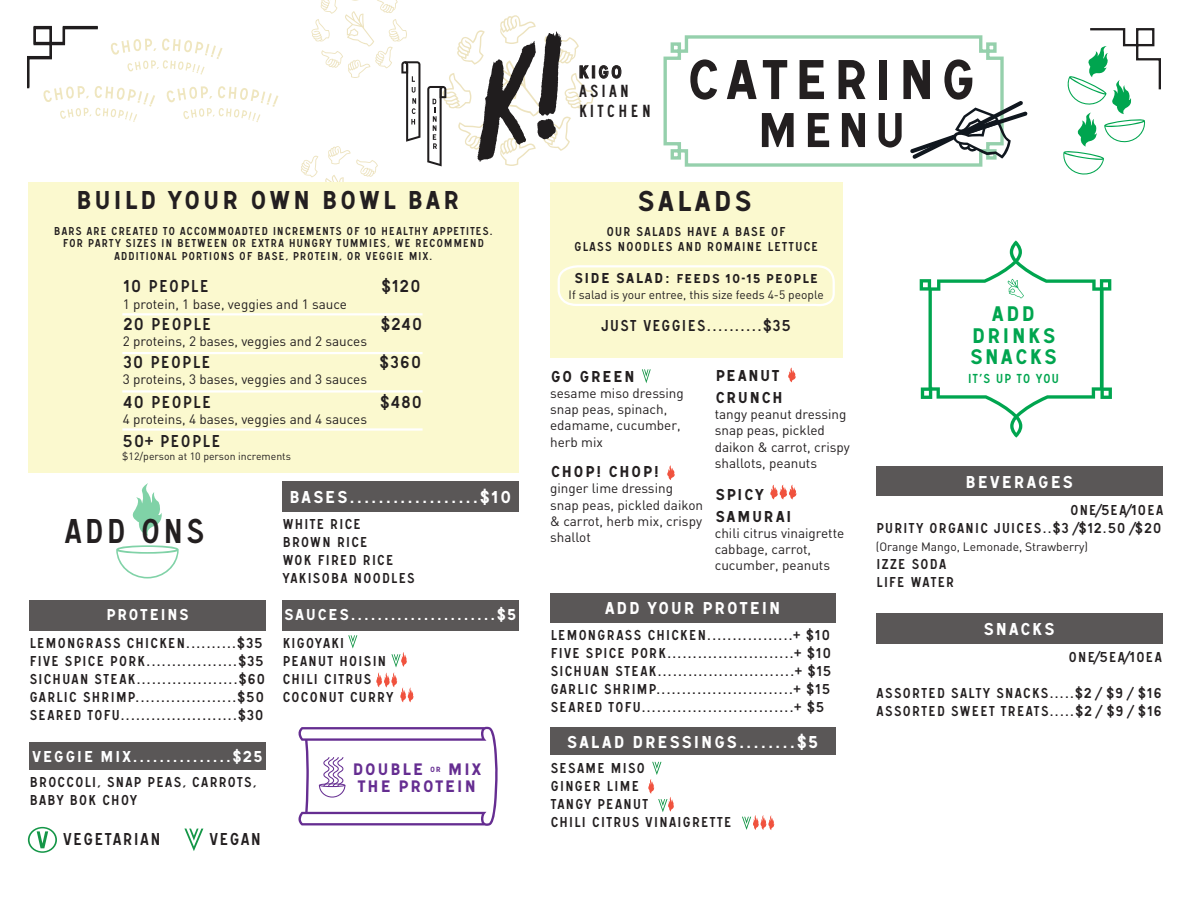
<style>
.page{position:relative;width:1188px;height:918px;background:#fff}
.page>*{position:absolute;margin:0;border:0;box-sizing:border-box;transform-origin:0 0}
.t1{font:58.5px "Signal No 1 D";color:#231f20}
.t2{font:51px "Signal No 1 D";color:#231f20}
.t3{font:36px "Signal No 2 D";color:#231f20}
.t4{font:30px "Signal No 1 D";color:#231f20}
.t5{font:27px "Signal No 1 D";color:#231f20}
.t6{font:22.05px/21.6px "Signal No 1 D";color:#00a54f;text-align:center}
.t7{font:18.3px/19.2px "Signal No 3 D";color:#231f20}
.t8{font:18.3px "Signal No 1 D";color:#231f20}
.t9{font:18px "Signal No 1 D";color:#fff}
.t10{font:18px "Signal No 2 D";color:#231f20}
.t11{font:17.4px/17px "Signal No 1 D";color:#652d91}
.t12{font:16.5px "Signal No 1 D";color:#fff}
.t13{font:16.5px/21.6px "Signal No 1 D";color:#231f20}
.t14{font:16.5px "Signal No 2 D";color:#231f20}
.t15{font:15px/18px "Signal No 2 D";color:#231f20}
.t16{font:13.65px "Signal No 2 D";color:#00a54f}
.t17{font:13.5px/16.2px "DIN";color:#231f20}
.t18{font:13.5px "Signal No 2 D";color:#231f20}
.t19{font:13.5px "Signal No 1 D";color:#231f20}
.t20{font:12px/12px "Signal No 2 D";color:#231f20;text-align:center}
.t21{font:12px "DIN";color:#231f20}
.t22{font:10.5px "DIN";color:#231f20}
.s1{font-size:15px}
</style>
<div class="page">
<svg style="left:663px;top:35px;width:341px;height:132px"></svg>
<svg style="left:427px;top:15px;width:194px;height:151px"></svg>
<svg style="left:910px;top:101px;width:118px;height:58px"></svg>
<svg style="left:301px;top:0;width:119px;height:182px"></svg>
<svg style="left:116px;top:545px;width:63px;height:34px"></svg>
<svg style="left:132px;top:483px;width:30px;height:53px"></svg>
<svg style="left:1063px;top:28px;width:98px;height:147px"></svg>
<svg style="left:27px;top:25px;width:251px;height:97px"></svg>
<div style="left:550px;top:182px;width:292px;height:175px;background:#fbf9cf"></div>
<div style="left:282px;top:482px;width:237px;height:30px;background:#5a5757"></div>
<div style="left:29px;top:600px;width:237px;height:30px;background:#5a5757"></div>
<div style="left:29px;top:742px;width:237px;height:28px;background:#5a5757"></div>
<div style="left:282px;top:600px;width:237px;height:30px;background:#5a5757"></div>
<div style="left:550px;top:727px;width:285px;height:28px;background:#5a5757"></div>
<svg style="left:642px;top:369px;width:9px;height:14px"></svg>
<div style="left:550px;top:593px;width:285px;height:30px;background:#5a5757"></div>
<svg style="left:298px;top:727px;width:200px;height:99px"></svg>
<svg style="left:348px;top:635px;width:9px;height:14px"></svg>
<svg style="left:376px;top:652px;width:38px;height:50px"></svg>
<svg style="left:648px;top:762px;width:26px;height:50px"></svg>
<svg style="left:742px;top:815px;width:32px;height:15px"></svg>
<svg style="left:770px;top:485px;width:27px;height:14px"></svg>
<svg style="left:184px;top:829px;width:19px;height:22px"></svg>
<svg style="left:28px;top:827px;width:29px;height:26px"></svg>
<svg style="left:557px;top:265px;width:278px;height:41px"></svg>
<svg style="left:788px;top:367px;width:8px;height:15px"></svg>
<svg style="left:667px;top:465px;width:8px;height:15px"></svg>
<div style="left:28px;top:182px;width:491px;height:291px;background:#fbf9cf"></div>
<hr style="left:122px;top:428px;width:301px;height:3px;background:#fff">
<svg style="left:920px;top:240px;width:192px;height:198px"></svg>
<div style="left:876px;top:466px;width:286px;height:30px;background:#5a5757"></div>
<div style="left:876px;top:613px;width:286px;height:30px;background:#5a5757"></div>
<hr style="left:122px;top:390px;width:301px;height:3px;background:#fff">
<hr style="left:122px;top:352px;width:301px;height:2px;background:#fff">
<hr style="left:122px;top:313px;width:301px;height:2px;background:#fff">
<p class="t5" style="left:75px;top:185px;width:388px">BUILD YOUR OWN BOWL BAR</p>
<p class="t20" style="left:54px;top:225px;width:441px">BARS ARE CREATED TO ACCOMMOADTED INCREMENTS OF 10 HEALTHY APPETITES.<br>FOR PARTY SIZES IN BETWEEN OR EXTRA HUNGRY TUMMIES, WE RECOMMEND</p>
<p class="t20" style="left:114px;top:250px;width:321px">ADDITIONAL PORTIONS OF BASE, PROTEIN, OR VEGGIE MIX.</p>
<p class="t10" style="left:123px;top:276px;width:88px">10 PEOPLE</p>
<p class="t10" style="left:381px;top:276px;width:42px">$120</p>
<p class="t17" style="left:123px;top:295px;width:226px">1 protein, 1 base, veggies and 1 sauce</p>
<p class="t10" style="left:123px;top:314px;width:91px">20 PEOPLE</p>
<p class="t10" style="left:380px;top:314px;width:44px">$240</p>
<p class="t17" style="left:123px;top:333px;width:246px">2 proteins, 2 bases, veggies and 2 sauces</p>
<p class="t10" style="left:123px;top:352px;width:90px">30 PEOPLE</p>
<p class="t10" style="left:379px;top:352px;width:44px">$360</p>
<p class="t17" style="left:123px;top:371px;width:246px">3 proteins, 3 bases, veggies and 3 sauces</p>
<p class="t10" style="left:123px;top:392px;width:91px">40 PEOPLE</p>
<p class="t10" style="left:380px;top:392px;width:45px">$480</p>
<p class="t17" style="left:123px;top:411px;width:246px">4 proteins, 4 bases, veggies and 4 sauces</p>
<p class="t10" style="left:122px;top:431px;width:100px">50+ PEOPLE</p>
<p class="t22" style="left:122px;top:450px;width:170px">$12/person at 10 person increments</p>
<p class="t3" style="left:63px;top:511px;width:144px">ADD ONS</p>
<p class="t12" style="left:105px;top:605px;width:86px">PROTEINS</p>
<p class="t15" style="left:29px;top:634px;width:235px">LEMONGRASS CHICKEN..........$35</p>
<p class="t15" style="left:29px;top:652px;width:236px">FIVE SPICE PORK..................$35</p>
<p class="t15" style="left:29px;top:670px;width:238px">SICHUAN STEAK....................$60</p>
<p class="t15" style="left:29px;top:688px;width:237px">GARLIC SHRIMP....................$50</p>
<p class="t15" style="left:29px;top:706px;width:236px">SEARED TOFU.......................$30</p>
<p class="t12" style="left:32px;top:747px;width:233px">VEGGIE MIX...............$25</p>
<p class="t15" style="left:29px;top:773px;width:230px">BROCCOLI, SNAP PEAS, CARROTS,<br>BABY BOK CHOY</p>
<p class="t10" style="left:62px;top:829px;width:100px">VEGETARIAN</p>
<p class="t10" style="left:209px;top:829px;width:54px">VEGAN</p>
<p class="t9" style="left:288px;top:487px;width:225px">BASES..................$10</p>
<p class="t15" style="left:282px;top:515px;width:81px">WHITE RICE</p>
<p class="t15" style="left:282px;top:533px;width:88px">BROWN RICE</p>
<p class="t15" style="left:282px;top:551px;width:114px">WOK FIRED RICE</p>
<p class="t15" style="left:282px;top:569px;width:135px">YAKISOBA NOODLES</p>
<p class="t12" style="left:283px;top:605px;width:235px">SAUCES......................$5</p>
<p class="t15" style="left:282px;top:634px;width:64px">KIGOYAKI</p>
<p class="t15" style="left:282px;top:652px;width:106px">PEANUT HOISIN</p>
<p class="t15" style="left:282px;top:670px;width:91px">CHILI CITRUS</p>
<p class="t15" style="left:282px;top:688px;width:113px">COCONUT CURRY</p>
<p class="t11" style="left:352px;top:761px;width:132px">DOUBLE <sup>OR</sup> MIX<br>THE PROTEIN</p>
<p class="t8" style="left:577px;top:62px;width:47px">KIGO</p>
<p class="t7" style="left:577px;top:82px;width:77px">ASIAN<br>KITCHEN</p>
<p class="t1" style="left:684px;top:46px;width:296px">CATERING</p>
<p class="t2" style="left:755px;top:101px;width:155px">MENU</p>
<p class="t4" style="left:636px;top:184px;width:118px">SALADS</p>
<p class="t18" style="left:606px;top:224px;width:181px">OUR SALADS HAVE A BASE OF</p>
<p class="t18" style="left:574px;top:239px;width:246px">GLASS NOODLES AND ROMAINE LETTUCE</p>
<p class="t19" style="left:574px;top:271px;width:246px"><span class="s1">SIDE SALAD:</span> FEEDS 10-15 PEOPLE</p>
<p class="t21" style="left:569px;top:287px;width:257px">If salad is your entree, this size feeds 4-5 people</p>
<p class="t14" style="left:601px;top:316px;width:192px">JUST VEGGIES..........$35</p>
<p class="t13" style="left:550px;top:366px;width:87px">GO GREEN</p>
<p class="t17" style="left:550px;top:385px;width:135px">sesame miso dressing</p>
<p class="t17" style="left:550px;top:401px;width:119px">snap peas, spinach,</p>
<p class="t17" style="left:550px;top:417px;width:132px">edamame, cucumber, herb mix</p>
<p class="t13" style="left:550px;top:461px;width:111px">CHOP! CHOP!</p>
<p class="t17" style="left:550px;top:480px;width:124px">ginger lime dressing</p>
<p class="t17" style="left:550px;top:496px;width:155px;text-align:justify">snap peas, pickled daikon &amp; carrot, herb mix, crispy shallot</p>
<p class="t13" style="left:715px;top:365px;width:70px">PEANUT<br>CRUNCH</p>
<p class="t17" style="left:715px;top:406px;width:133px">tangy peanut dressing</p>
<p class="t17" style="left:715px;top:422px;width:137px">snap peas, pickled daikon &amp; carrot, crispy shallots, peanuts</p>
<p class="t13" style="left:715px;top:484px;width:51px">SPICY</p>
<p class="t13" style="left:715px;top:506px;width:79px">SAMURAI</p>
<p class="t17" style="left:715px;top:525px;width:131px">chili citrus vinaigrette</p>
<p class="t17" style="left:715px;top:541px;width:98px">cabbage, carrot,</p>
<p class="t17" style="left:715px;top:557px;width:117px">cucumber, peanuts</p>
<p class="t9" style="left:604px;top:598px;width:179px">ADD YOUR PROTEIN</p>
<p class="t15" style="left:550px;top:626px;width:282px">LEMONGRASS CHICKEN.................+ $10</p>
<p class="t15" style="left:550px;top:644px;width:283px">FIVE SPICE PORK.........................+ $10</p>
<p class="t15" style="left:550px;top:662px;width:283px">SICHUAN STEAK...........................+ $15</p>
<p class="t15" style="left:550px;top:680px;width:282px">GARLIC SHRIMP...........................+ $15</p>
<p class="t15" style="left:550px;top:698px;width:276px">SEARED TOFU..............................+ $5</p>
<p class="t9" style="left:566px;top:732px;width:254px">SALAD DRESSINGS........$5</p>
<p class="t15" style="left:550px;top:759px;width:97px">SESAME MISO</p>
<p class="t15" style="left:550px;top:777px;width:91px">GINGER LIME</p>
<p class="t15" style="left:550px;top:795px;width:100px">TANGY PEANUT</p>
<p class="t15" style="left:550px;top:813px;width:184px">CHILI CITRUS VINAIGRETTE</p>
<h3 class="t6" style="left:969px;top:303px;width:90px">ADD<br>DRINKS<br>SNACKS</h3>
<p class="t16" style="left:967px;top:370px;width:94px">IT’S UP TO YOU</p>
<p class="t9" style="left:964px;top:472px;width:111px">BEVERAGES</p>
<p class="t15" style="left:1070px;top:501px;width:96px">ONE/5EA/10EA</p>
<p class="t15" style="left:876px;top:519px;width:287px">PURITY ORGANIC JUICES..$3 /$12.50 /$20</p>
<p class="t21" style="left:876px;top:539px;width:214px">(Orange Mango, Lemonade, Strawberry)</p>
<p class="t15" style="left:876px;top:555px;width:72px">IZZE SODA</p>
<p class="t15" style="left:876px;top:573px;width:80px">LIFE WATER</p>
<p class="t9" style="left:983px;top:619px;width:74px">SNACKS</p>
<p class="t15" style="left:1068px;top:648px;width:96px">ONE/5EA/10EA</p>
<p class="t15" style="left:876px;top:684px;width:288px">ASSORTED SALTY SNACKS.....$2 / $9 / $16</p>
<p class="t15" style="left:876px;top:702px;width:288px">ASSORTED SWEET TREATS.....$2 / $9 / $16</p>
</div>
